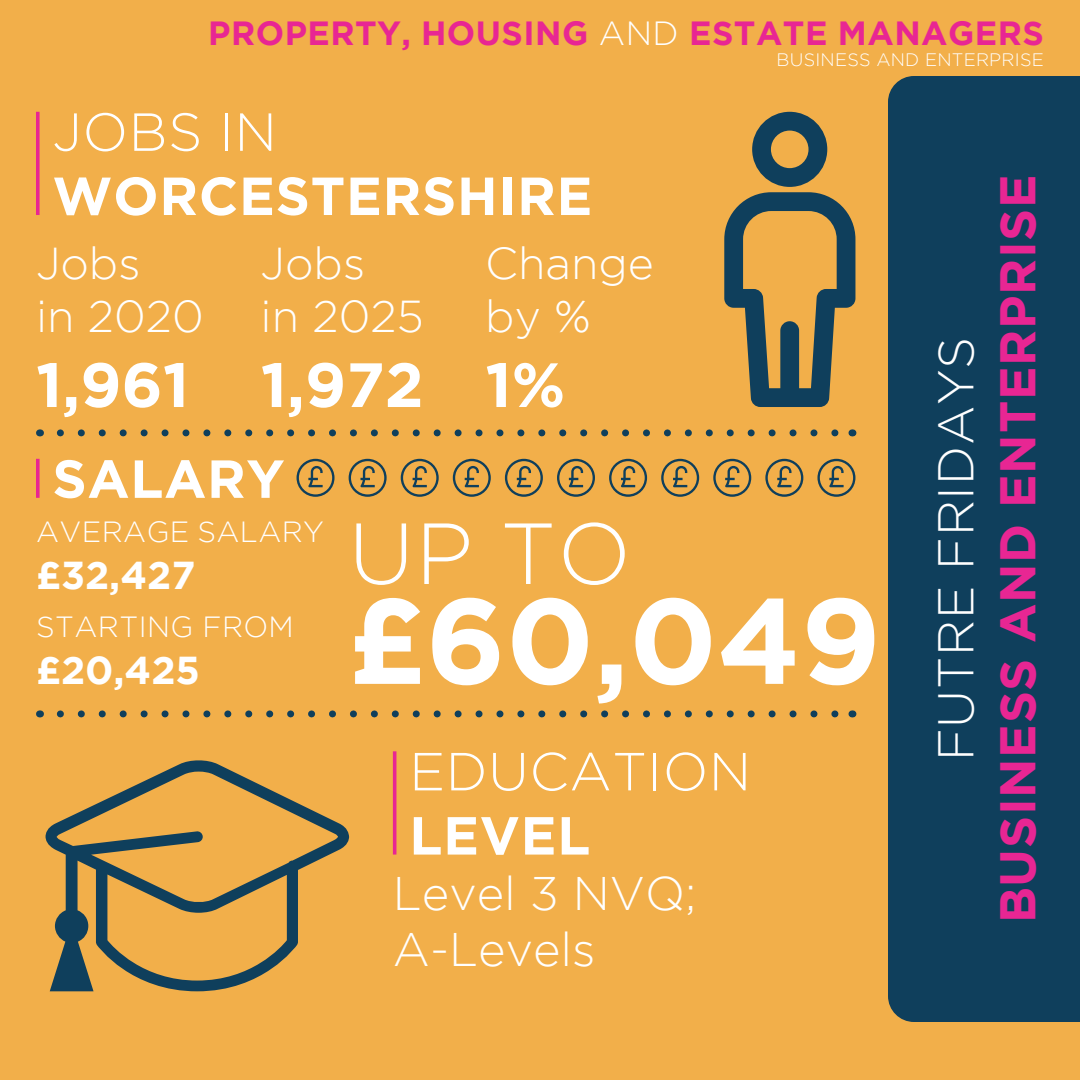
<style>
.page{position:relative;width:1080px;height:1080px;background:#f2af4a}
.page>*{position:absolute;margin:0;border:0;box-sizing:border-box;transform-origin:0 0}
.t1{font:700 121.1px "Gotham";color:#fff}
.t2{font:300 86.5px "Gotham";color:#fff}
.t3{font:700 62.4px "Gotham";color:#fff}
.t4{font:700 53.5px "Gotham";letter-spacing:.015em;color:#fff}
.t5{font:300 53.5px "Gotham";letter-spacing:.01em;color:#fff}
.t6{font:700 50px "Gotham";letter-spacing:.015em;color:#e82693}
.t7{font:300 50px "Gotham";letter-spacing:.015em;color:#fff}
.t8{font:300 47px/56.4px "Gotham";color:#fff}
.t9{font:300 44.6px/53.5px "Gotham";color:#fff}
.t10{font:700 38.8px "Gotham";color:#fff}
.t11{font:700 33.4px "Gotham";letter-spacing:.015em;color:#e82693}
.t12{font:300 29.1px "Gotham";letter-spacing:.015em;color:#fff}
.t13{font:300 18px "Gotham";letter-spacing:.015em;color:#fff}
.s1{font-weight:300;color:#fff}
</style>
<div class="page">
<div style="left:888px;top:76px;width:192px;height:946px;background:#0f3f5c"></div>
<svg style="left:36px;top:112px;width:4px;height:103px"></svg>
<svg style="left:724px;top:112px;width:131px;height:295px"></svg>
<div style="left:780px;top:321px;width:19px;height:86px;background:#0f3f5c;border-radius:9px"></div>
<svg style="left:297px;top:459px;width:38px;height:38px"></svg>
<svg style="left:349px;top:459px;width:38px;height:38px"></svg>
<svg style="left:401px;top:459px;width:38px;height:38px"></svg>
<svg style="left:661px;top:459px;width:38px;height:38px"></svg>
<svg style="left:453px;top:459px;width:38px;height:38px"></svg>
<svg style="left:713px;top:459px;width:38px;height:38px"></svg>
<svg style="left:505px;top:459px;width:38px;height:38px"></svg>
<svg style="left:765px;top:459px;width:38px;height:38px"></svg>
<svg style="left:557px;top:459px;width:38px;height:38px"></svg>
<svg style="left:817px;top:459px;width:38px;height:38px"></svg>
<svg style="left:609px;top:459px;width:38px;height:38px"></svg>
<svg style="left:36px;top:459px;width:4px;height:39px"></svg>
<hr style="left:393px;top:751px;width:3px;height:104px;background:#e82693">
<svg style="left:46px;top:760px;width:303px;height:231px"></svg>
<svg style="left:60px;top:429px;width:779px;height:7px"></svg>
<svg style="left:60px;top:710px;width:779px;height:7px"></svg>
<p class="t11" style="left:208px;top:14px;width:837px">PROPERTY, HOUSING <span class="s1">AND</span> ESTATE MANAGERS</p>
<p class="t13" style="left:777px;top:49px;width:269px">BUSINESS AND ENTERPRISE</p>
<h3 class="t5" style="left:52px;top:103px;width:226px">JOBS IN</h3>
<h3 class="t4" style="left:52px;top:165px;width:541px">WORCESTERSHIRE</h3>
<h3 class="t9" style="left:36px;top:236px;width:169px">Jobs<br>in 2020</h3>
<h3 class="t3" style="left:36px;top:349px;width:155px">1,961</h3>
<h3 class="t9" style="left:261px;top:236px;width:165px">Jobs<br>in 2025</h3>
<h3 class="t3" style="left:261px;top:349px;width:165px">1,972</h3>
<h3 class="t9" style="left:485px;top:236px;width:170px">Change by %</h3>
<h3 class="t3" style="left:485px;top:349px;width:82px">1%</h3>
<h3 class="t4" style="left:52px;top:448px;width:234px">SALARY</h3>
<p class="t12" style="left:36px;top:516px;width:289px">AVERAGE SALARY</p>
<p class="t10" style="left:36px;top:553px;width:161px">£32,427</p>
<p class="t12" style="left:36px;top:611px;width:259px">STARTING FROM</p>
<p class="t10" style="left:36px;top:648px;width:166px">£20,425</p>
<h2 class="t2" style="left:348px;top:506px;width:284px">UP TO</h2>
<h1 class="t1" style="left:348px;top:571px;width:535px">£60,049</h1>
<h3 class="t5" style="left:409px;top:742px;width:343px">EDUCATION</h3>
<h3 class="t4" style="left:409px;top:805px;width:183px">LEVEL</h3>
<h3 class="t8" style="left:393px;top:864px;width:305px">Level 3 NVQ;<br>A-Levels</h3>
<h3 class="t7" style="left:929px;top:761px;width:426px;rotate:-90deg">FUTRE FRIDAYS</h3>
<h3 class="t6" style="left:989px;top:923px;width:750px;rotate:-90deg">BUSINESS AND ENTERPRISE</h3>
</div>
